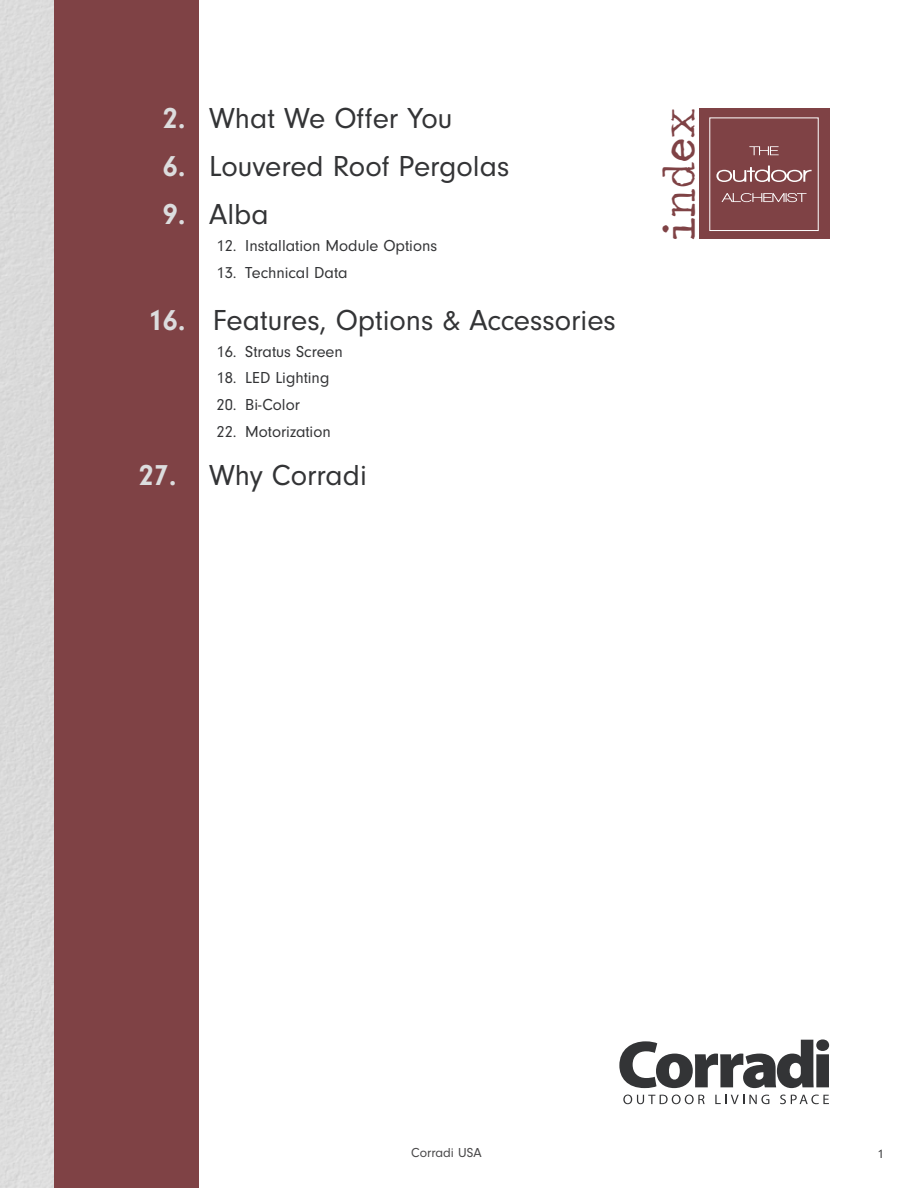
<style>
.page{position:relative;width:918px;height:1188px;background:#fff}
.page>*{position:absolute;margin:0;border:0;box-sizing:border-box;transform-origin:0 0}
.t1{font:45px "Traveling Typewriter";color:#7f4245}
.t2{font:30px "Neuzeit Gro";color:#333436}
.t3{font:16.5px "Neuzeit Gro";color:#333436}
.t4{font:13.5px "Neuzeit Gro";color:#484748}
.t5{font:12.75px "Neuzeit Gro";color:#333436}
.s1{font-weight:700;color:#dcddde}
</style>
<div class="page">
<svg style="left:619px;top:1039px;width:210px;height:49px"></svg>
<svg style="left:623px;top:1095px;width:82px;height:9px"></svg>
<svg style="left:715px;top:1095px;width:54px;height:9px"></svg>
<svg style="left:780px;top:1095px;width:49px;height:9px"></svg>
<div style="left:699px;top:108px;width:130px;height:131px;background:#7f4245"></div>
<div style="left:709px;top:117px;width:110px;height:114px;border:1px solid #fff"></div>
<svg style="left:721px;top:193px;width:86px;height:9px"></svg>
<svg style="left:716px;top:166px;width:96px;height:16px"></svg>
<svg style="left:749px;top:146px;width:30px;height:9px"></svg>
<div style="left:54px;top:0;width:145px;height:1188px;background:#7f4245"></div>
<h2 class="t2" style="left:163px;top:102px;width:291px"><span class="s1">2.</span> What We Offer You</h2>
<h2 class="t2" style="left:163px;top:150px;width:348px"><span class="s1">6.</span> Louvered Roof Pergolas</h2>
<h2 class="t2" style="left:163px;top:198px;width:107px"><span class="s1">9.</span> Alba</h2>
<p class="t3" style="left:216px;top:236px;width:222px">12. Installation Module Options</p>
<p class="t3" style="left:216px;top:263px;width:133px">13. Technical Data</p>
<h2 class="t2" style="left:148px;top:304px;width:469px"><span class="s1">16.</span> Features, Options &amp; Accessories</h2>
<p class="t3" style="left:216px;top:342px;width:128px">16. Stratus Screen</p>
<p class="t3" style="left:216px;top:369px;width:114px">18. LED Lighting</p>
<p class="t3" style="left:216px;top:396px;width:85px">20. Bi-Color</p>
<p class="t3" style="left:216px;top:422px;width:116px">22. Motorization</p>
<h2 class="t2" style="left:139px;top:459px;width:230px"><span class="s1">27.</span> Why Corradi</h2>
<h1 class="t1" style="left:650px;top:240px;width:134px;rotate:-90deg">index</h1>
<p class="t4" style="left:411px;top:1145px;width:72px">Corradi USA</p>
<p class="t5" style="left:878px;top:1147px;width:8px">1</p>
</div>
